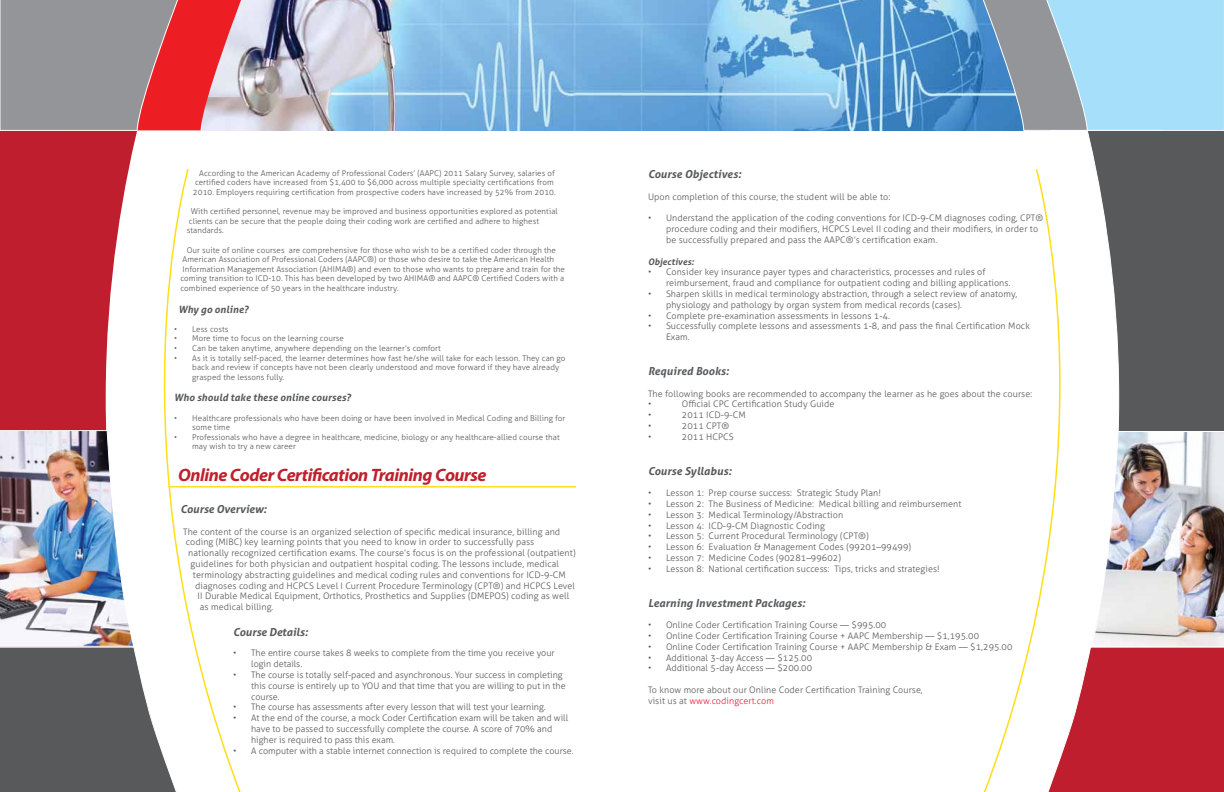
<style>
.page{position:relative;width:1224px;height:792px;background:#fff}
.page>*{position:absolute;margin:0;border:0;box-sizing:border-box;transform-origin:0 0}
.t1{font:italic 700 18px "Myriad Pro";letter-spacing:-.025em;color:#be202d}
.t2{font:italic 700 11px "Aller";letter-spacing:.01em;color:#58595b}
.t3{font:italic 700 10px "Aller";letter-spacing:.01em;color:#58595b}
.t4{font:300 9px/10.8px "Aller";letter-spacing:.01em;color:#58595b}
.t5{font:italic 700 9px "Aller";letter-spacing:.01em;color:#58595b}
.t6{font:300 8px/9.6px "Aller";letter-spacing:.01em;color:#58595b}
.s1{color:#ed1a3e}
</style>
<div class="page">
<img style="left:242px;top:0;width:740px;height:130px">
<div style="left:0;top:131px;width:137px;height:299px;background:#be1e2d"></div>
<svg style="left:0;top:0;width:242px;height:131px;background:#b27d82"></svg>
<svg style="left:109px;top:168px;width:132px;height:624px"></svg>
<div style="left:1088px;top:131px;width:136px;height:299px;background:#58595b"></div>
<svg style="left:982px;top:0;width:242px;height:131px;background:#98c4db"></svg>
<img style="left:1116px;top:430px;width:108px;height:362px">
<svg style="left:983px;top:168px;width:133px;height:624px"></svg>
<img style="left:0;top:430px;width:179px;height:362px">
<hr style="left:168px;top:486px;width:408px;height:2px;background:#ffde1f">
<p class="t6" style="left:193px;top:168px;width:364px;text-indent:6px">According to the American Academy of Professional Coders’ (AAPC) 2011 Salary Survey, salaries of certified coders have increased from $1,400 to $6,000 across multiple specialty certifications from<br>2010. Employers requiring certification from prospective coders have increased by 52% from 2010.</p>
<p class="t6" style="left:187px;top:207px;width:373px;text-indent:4px">With certified personnel, revenue may be improved and business opportunities explored as potential clients can be secure that the people doing their coding work are certified and adhere to highest standards.</p>
<p class="t6" style="left:180px;top:245px;width:386px;text-indent:6px">Our suite of online courses are comprehensive for those who wish to be a certified coder through the American Association of Professional Coders (AAPC®) or those who desire to take the American Health Information Management Association (AHIMA®) and even to those who wants to prepare and train for the coming transition to ICD-10. This has been developed by two AHIMA® and AAPC® Certified Coders with a combined experience of 50 years in the healthcare industry.</p>
<p class="t3" style="left:178px;top:303px;width:72px">Why go online?</p>
<p class="t6" style="left:174px;top:324px;width:56px">• Less costs</p>
<p class="t6" style="left:174px;top:334px;width:171px">• More time to focus on the learning course</p>
<p class="t6" style="left:174px;top:343px;width:268px">• Can be taken anytime, anywhere depending on the learner’s comfort</p>
<p class="t6" style="left:192px;top:353px;width:375px;text-indent:-18px">• As it is totally self-paced, the learner determines how fast he/she will take for each lesson. They can go back and review if concepts have not been clearly understood and move forward if they have already grasped the lessons fully.</p>
<p class="t3" style="left:174px;top:392px;width:178px">Who should take these online courses?</p>
<p class="t6" style="left:192px;top:413px;width:375px;text-indent:-18px">• Healthcare professionals who have been doing or have been involved in Medical Coding and Billing for some time</p>
<p class="t6" style="left:192px;top:432px;width:369px;text-indent:-18px">• Professionals who have a degree in healthcare, medicine, biology or any healthcare-allied course that may wish to try a new career</p>
<h1 class="t1" style="left:178px;top:463px;width:310px">Online Coder Certification Training Course</h1>
<p class="t2" style="left:180px;top:502px;width:88px">Course Overview:</p>
<p class="t4" style="left:183px;top:526px;width:379px">The content of the course is an organized selection of specific medical insurance, billing and</p>
<p class="t4" style="left:186px;top:537px;width:350px">coding (MIBC) key learning points that you need to know in order to successfully pass</p>
<p class="t4" style="left:188px;top:548px;width:389px">nationally recognized certification exams. The course’s focus is on the professional (outpatient)</p>
<p class="t4" style="left:191px;top:559px;width:370px">guidelines for both physician and outpatient hospital coding. The lessons include, medical</p>
<p class="t4" style="left:193px;top:569px;width:375px">terminology abstracting guidelines and medical coding rules and conventions for ICD-9-CM</p>
<p class="t4" style="left:195px;top:580px;width:381px">diagnoses coding and HCPCS Level I Current Procedure Terminology (CPT®) and HCPCS Level</p>
<p class="t4" style="left:198px;top:591px;width:373px">II Durable Medical Equipment, Orthotics, Prosthetics and Supplies (DMEPOS) coding as well</p>
<p class="t4" style="left:200px;top:602px;width:75px">as medical billing.</p>
<p class="t2" style="left:233px;top:625px;width:76px">Course Details:</p>
<p class="t4" style="left:251px;top:648px;width:305px;text-indent:-18px">• The entire course takes 8 weeks to complete from the time you receive your login details.</p>
<p class="t4" style="left:251px;top:669px;width:316px;text-indent:-18px">• The course is totally self-paced and asynchronous. Your success in completing this course is entirely up to YOU and that time that you are willing to put in the course.</p>
<p class="t4" style="left:233px;top:702px;width:314px">• The course has assessments after every lesson that will test your learning.</p>
<p class="t4" style="left:251px;top:713px;width:319px;text-indent:-18px">• At the end of the course, a mock Coder Certification exam will be taken and will have to be passed to successfully complete the course. A score of 70% and higher is required to pass this exam.</p>
<p class="t4" style="left:233px;top:745px;width:342px">• A computer with a stable internet connection is required to complete the course.</p>
<p class="t2" style="left:648px;top:167px;width:95px">Course Objectives:</p>
<p class="t4" style="left:648px;top:191px;width:244px">Upon completion of this course, the student will be able to:</p>
<p class="t4" style="left:666px;top:213px;width:379px;text-indent:-18px">• Understand the application of the coding conventions for ICD-9-CM diagnoses coding, CPT® procedure coding and their modifiers, HCPCS Level II coding and their modifiers, in order to be successfully prepared and pass the AAPC®’s certification exam.</p>
<p class="t5" style="left:648px;top:256px;width:48px">Objectives:</p>
<p class="t4" style="left:666px;top:267px;width:346px;text-indent:-18px">• Consider key insurance payer types and characteristics, processes and rules of reimbursement, fraud and compliance for outpatient coding and billing applications.</p>
<p class="t4" style="left:666px;top:288px;width:353px;text-indent:-18px">• Sharpen skills in medical terminology abstraction, through a select review of anatomy, physiology and pathology by organ system from medical records (cases).</p>
<p class="t4" style="left:648px;top:310px;width:243px">• Complete pre-examination assessments in lessons 1-4.</p>
<p class="t4" style="left:666px;top:321px;width:365px;text-indent:-18px">• Successfully complete lessons and assessments 1-8, and pass the final Certification Mock<br>Exam.</p>
<p class="t2" style="left:648px;top:364px;width:82px">Required Books:</p>
<p class="t4" style="left:648px;top:388px;width:386px">The following books are recommended to accompany the learner as he goes about the course: •</p>
<p class="t4" style="left:682px;top:399px;width:154px">Official CPC Certification Study Guide</p>
<p class="t4" style="left:648px;top:410px;width:5px">•</p>
<p class="t4" style="left:682px;top:410px;width:65px">2011 ICD-9-CM</p>
<p class="t4" style="left:648px;top:420px;width:5px">•</p>
<p class="t4" style="left:682px;top:420px;width:49px">2011 CPT®</p>
<p class="t4" style="left:648px;top:431px;width:5px">•</p>
<p class="t4" style="left:682px;top:431px;width:53px">2011 HCPCS</p>
<p class="t2" style="left:648px;top:464px;width:85px">Course Syllabus:</p>
<p class="t4" style="left:648px;top:488px;width:235px">• Lesson 1: Prep course success: Strategic Study Plan!</p>
<p class="t4" style="left:648px;top:498px;width:315px">• Lesson 2: The Business of Medicine: Medical billing and reimbursement</p>
<p class="t4" style="left:648px;top:509px;width:197px">• Lesson 3: Medical Terminology/Abstraction</p>
<p class="t4" style="left:648px;top:520px;width:178px">• Lesson 4: ICD-9-CM Diagnostic Coding</p>
<p class="t4" style="left:648px;top:531px;width:222px">• Lesson 5: Current Procedural Terminology (CPT®)</p>
<p class="t4" style="left:648px;top:542px;width:265px">• Lesson 6: Evaluation &amp; Management Codes (99201–99499)</p>
<p class="t4" style="left:648px;top:552px;width:195px">• Lesson 7: Medicine Codes (90281–99602)</p>
<p class="t4" style="left:648px;top:563px;width:293px">• Lesson 8: National certification success: Tips, tricks and strategies!</p>
<p class="t2" style="left:648px;top:596px;width:159px">Learning Investment Packages:</p>
<p class="t4" style="left:648px;top:620px;width:240px">• Online Coder Certification Training Course — $995.00</p>
<p class="t4" style="left:648px;top:630px;width:333px">• Online Coder Certification Training Course + AAPC Membership — $1,195.00</p>
<p class="t4" style="left:648px;top:641px;width:366px">• Online Coder Certification Training Course + AAPC Membership &amp; Exam — $1,295.00</p>
<p class="t4" style="left:648px;top:652px;width:166px">• Additional 3-day Access — $125.00</p>
<p class="t4" style="left:648px;top:663px;width:166px">• Additional 5-day Access — $200.00</p>
<p class="t4" style="left:648px;top:684px;width:276px">To know more about our Online Coder Certification Training Course, visit us at <span class="s1">www.codingcert.com</span></p>
</div>
